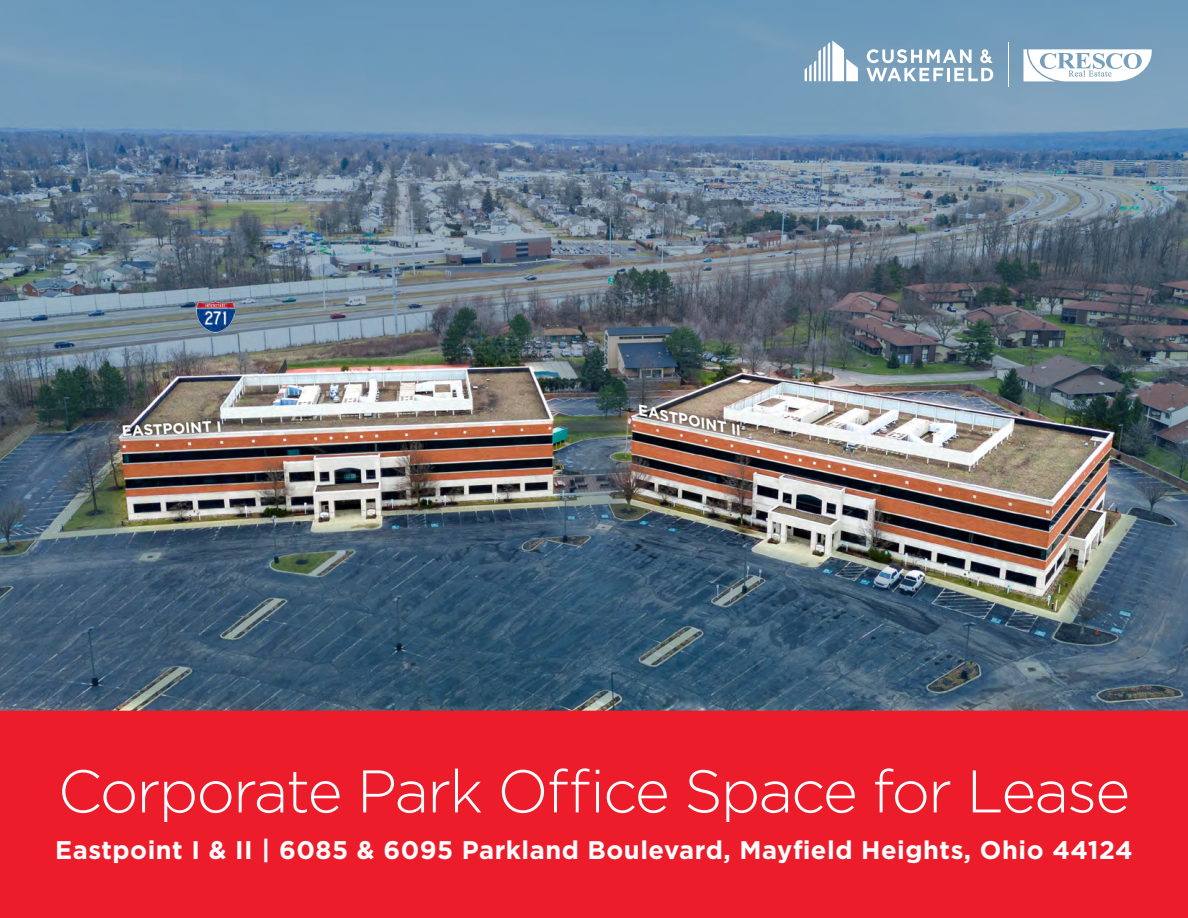
<style>
.page{position:relative;width:1188px;height:918px;background:#fff}
.page>*{position:absolute;margin:0;border:0;box-sizing:border-box;transform-origin:0 0}
.t1{font:300 60px "Gotham";letter-spacing:-.03em;color:#fff}
.t2{font:700 25.5px "Gotham";letter-spacing:.02em;color:#fff}
.t3{font:italic 700 15px "Gotham";color:#fff}
.t4{font:700 15px "Gotham";color:#fff}
</style>
<div class="page">
<div style="left:0;top:711px;width:1188px;height:207px;background:#ed1c2b"></div>
<img style="left:0;top:0;width:1188px;height:710px">
<div style="left:114px;top:413px;width:114px;height:31px;background:#000;opacity:.75"></div>
<img style="left:197px;top:301px;width:38px;height:31px">
<div style="left:631px;top:398px;width:117px;height:45px;background:#000;opacity:.75"></div>
<hr style="left:1008px;top:42px;width:1px;height:45px;background:#fff">
<svg style="left:805px;top:40px;width:53px;height:41px"></svg>
<svg style="left:866px;top:49px;width:127px;height:32px"></svg>
<svg style="left:1023px;top:49px;width:129px;height:32px"></svg>
<p class="t4" style="left:122px;top:421px;width:101px;rotate:-3deg">EASTPOINT I</p>
<p class="t3" style="left:641px;top:401px;width:106px;rotate:11deg">EASTPOINT II</p>
<h1 class="t1" style="left:58px;top:753px;width:1074px">Corporate Park Office Space for Lease</h1>
<p class="t2" style="left:55px;top:833px;width:1079px">Eastpoint I &amp; II | 6085 &amp; 6095 Parkland Boulevard, Mayfield Heights, Ohio 44124</p>
</div>
